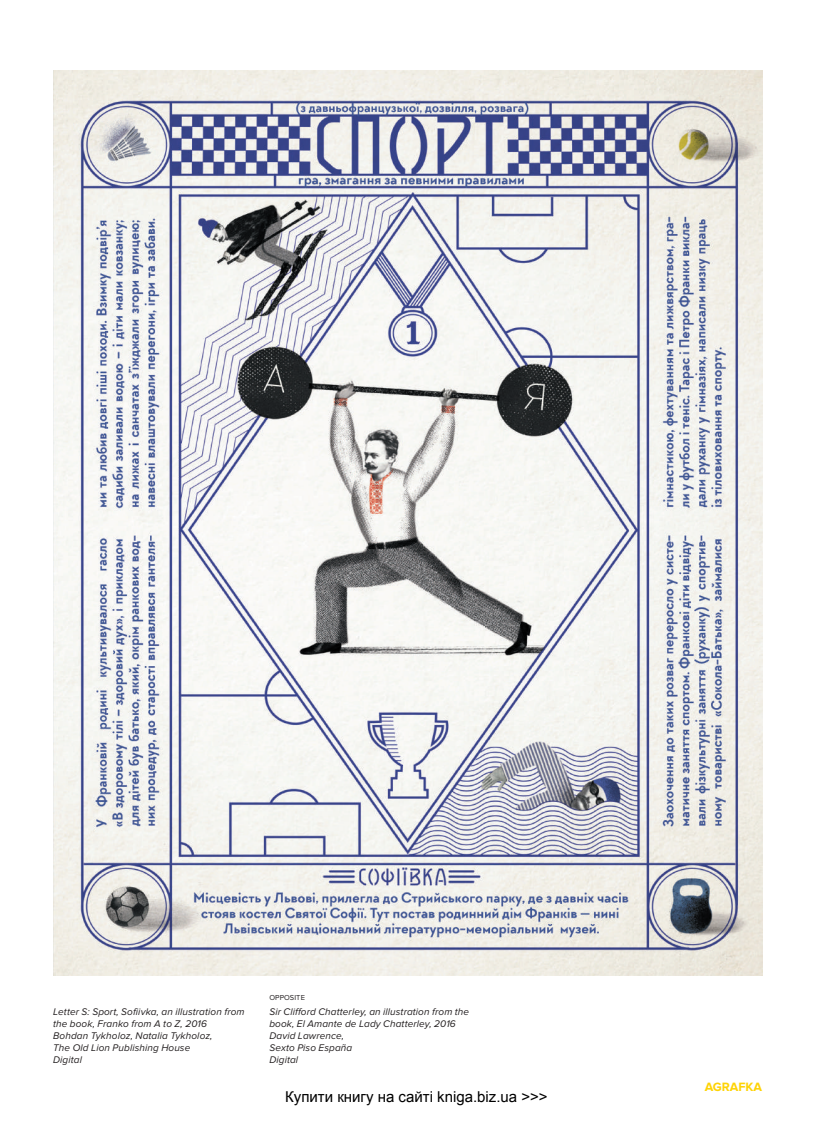
<style>
.page{position:relative;width:833px;height:1134px;background:#fff}
.page>*{position:absolute;margin:0;border:0;box-sizing:border-box;transform-origin:0 0}
.t1{font:15px "Arial";color:#000}
.t2{font:700 12.5px "Proxima Nova";color:#fed304}
.t3{font:italic 10px/12px "Proxima Nova";letter-spacing:.01em;color:#231f20}
.t4{font:7.5px "Proxima Nova";letter-spacing:.01em;color:#231f20}
</style>
<div class="page">
<img style="left:53px;top:71px;width:709px;height:904px">
<p class="t3" style="left:53px;top:1006px;width:193px">Letter S: Sport, Sofiivka, an illustration from the book, Franko from A to Z, 2016<br>Bohdan Tykholoz, Natalia Tykholoz,<br>The Old Lion Publishing House<br>Digital</p>
<p class="t4" style="left:269px;top:993px;width:37px">OPPOSITE</p>
<p class="t3" style="left:269px;top:1006px;width:201px">Sir Clifford Chatterley, an illustration from the book, El Amante de Lady Chatterley, 2016<br>David Lawrence,<br>Sexto Piso España<br>Digital</p>
<h1 class="t1" style="left:285px;top:1087px;width:264px">Купити книгу на сайті kniga.biz.ua &gt;&gt;&gt;</h1>
<p class="t2" style="left:704px;top:1079px;width:59px">AGRAFKA</p>
</div>
